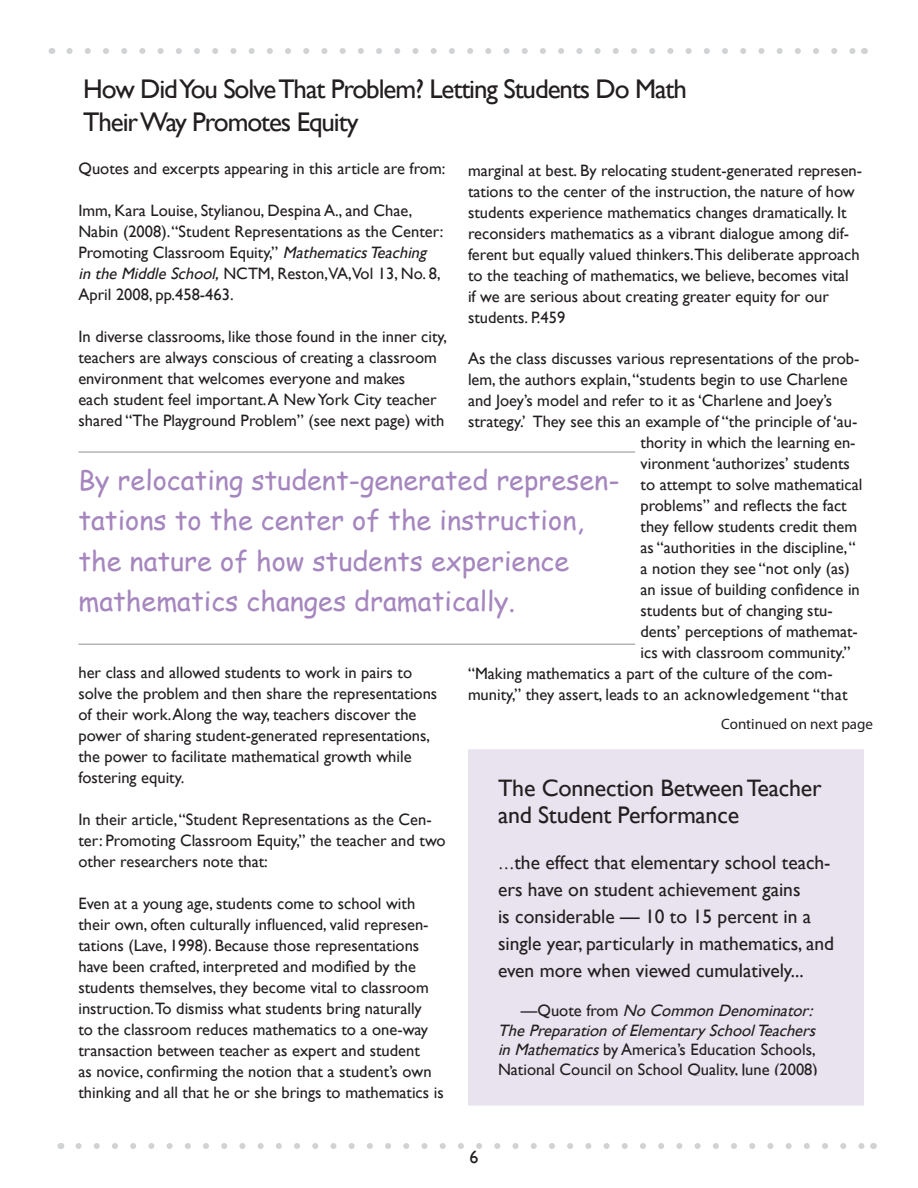
<style>
.page{position:relative;width:918px;height:1188px;background:#fff}
.page>*{position:absolute;margin:0;border:0;box-sizing:border-box;transform-origin:0 0}
.t1{font:27px/40.5px "Comic Sans MS";color:#a586be}
.t2{font:27px/33px "Gill Sans";letter-spacing:-.04em;color:#231f20}
.t3{font:24px/27px "Gill Sans";letter-spacing:-.01em;color:#231f20}
.t4{font:19.5px/27px "Gill Sans";color:#231f20}
.t5{font:16.5px/21px "Gill Sans";color:#231f20}
.t6{font:16.5px "Gill Sans";letter-spacing:.02em;color:#231f20}
.t7{font:15px "Myriad Pro";color:#231f20}
.s1{font-style:italic}
.s2{font-size:16.5px}
</style>
<div class="page">
<div style="left:483px;top:764px;width:366px;height:327px;background:#e9e2ef"></div>
<div style="left:468px;top:749px;width:396px;height:357px;border:30px solid #e9e2ef"></div>
<svg style="left:78px;top:1143px;width:786px;height:6px"></svg>
<svg style="left:69px;top:48px;width:786px;height:6px"></svg>
<hr style="left:78px;top:451px;width:557px;height:2px;background:#b4b5b8">
<hr style="left:78px;top:644px;width:557px;height:1px;background:#b4b5b8">
<h1 class="t2" style="left:83px;top:73px;width:605px">How Did You Solve That Problem? Letting Students Do Math<br>Their Way Promotes Equity</h1>
<p class="t5" style="left:78px;top:159px;width:368px">Quotes and excerpts appearing in this article are from:</p>
<p class="t5" style="left:78px;top:201px;width:367px">Imm, Kara Louise, Stylianou, Despina A., and Chae, Nabin (2008). “Student Representations as the Center:<br>Promoting Classroom Equity,” <span class="s1">MathematicsTeaching in the Middle School,</span>NCTM, Reston,VA,Vol 1 3, No. 8, April 2008, pp.458-463.</p>
<p class="t5" style="left:78px;top:327px;width:370px">In diverse classrooms, like those found in the inner city, teachers are always conscious of creating a classroom environment that welcomes everyone and makes<br>each student feel important. A New York City teacher shared “The Playground Problem” (see next page) with</p>
<p class="t5" style="left:468px;top:160px;width:396px">marginal at best. By relocating student-generated represen&shy;tations to the center of the instruction, the nature of how students experience mathematics changes dramatically. It reconsiders mathematics as a vibrant dialogue among dif&shy;ferent but equally valued thinkers.This deliberate approach to the teaching of mathematics, we believe, becomes vital<br>if we are serious about creating greater equity for our students. P.459</p>
<p class="t5" style="left:468px;top:348px;width:393px">As the class discusses various representations of the prob-</p>
<p class="t5" style="left:468px;top:369px;width:381px">lem, the authors explain, “students begin to use Charlene</p>
<p class="t5" style="left:468px;top:390px;width:366px">and Joey’s model and refer to it as ‘Charlene and Joey’s</p>
<p class="t5" style="left:468px;top:411px;width:391px">strategy.’ They see this an example of “the principle of ‘au-</p>
<p class="t5" style="left:641px;top:432px;width:217px">thority in which the learning en-</p>
<p class="t5" style="left:641px;top:453px;width:211px">vironment ‘authorizes’ students</p>
<p class="t5" style="left:641px;top:474px;width:223px">to attempt to solve mathematical</p>
<p class="t5" style="left:641px;top:495px;width:208px">problems” and reflects the fact</p>
<p class="t5" style="left:641px;top:516px;width:218px">they fellow students credit them</p>
<p class="t5" style="left:641px;top:537px;width:217px">as “authorities in the discipline, “</p>
<p class="t5" style="left:641px;top:558px;width:211px">a notion they see “not only (as)</p>
<p class="t5" style="left:641px;top:579px;width:221px">an issue of building confidence in</p>
<p class="t5" style="left:641px;top:600px;width:194px">students but of changing stu-</p>
<p class="t5" style="left:641px;top:621px;width:219px">dents’ perceptions of mathemat-</p>
<p class="t5" style="left:641px;top:642px;width:211px">ics with classroom community.”</p>
<p class="t5" style="left:468px;top:663px;width:366px">“Making mathematics a part of the culture of the com-</p>
<p class="t6" style="left:468px;top:684px;width:381px">munity,” they assert, leads to an acknowledgement “that</p>
<h1 class="t1" style="left:78px;top:459px;width:543px">By relocating student-generated represen&shy;tations to the center of the instruction, the nature of how students experience mathematics changes dramatically.</h1>
<p class="t5" style="left:78px;top:663px;width:360px">her class and allowed students to work in pairs to solve the problem and then share the representations of their work. Along the way, teachers discover the power of sharing student-generated representations, the power to facilitate mathematical growth while fostering equity.</p>
<p class="t5" style="left:78px;top:810px;width:369px">In their article, “Student Representations as the Cen&shy;ter: Promoting Classroom Equity,” the teacher and two other researchers note that:</p>
<p class="t5" style="left:78px;top:894px;width:367px">Even at a young age, students come to school with their own, often culturally influenced, valid represen&shy;tations (Lave, 1 998). Because those representations have been crafted, interpreted and modified by the students themselves, they become vital to classroom instruction.To dismiss what students bring naturally<br>to the classroom reduces mathematics to a one-way transaction between teacher as expert and student<br>as novice, confirming the notion that a student’s own thinking and all that he or she brings to mathematics is</p>
<p class="t7" style="left:721px;top:715px;width:153px">Continued on next page</p>
<h2 class="t3" style="left:498px;top:775px;width:325px">The Connection Between Teacher and Student Performance</h2>
<p class="t4" style="left:498px;top:850px;width:338px"><span class="s2">…</span>the effect that elementary school teach&shy;ers have on student achievement gains<br>is considerable — 1 0 to 1 5 percent in a single year, particularly in mathematics, and even more when viewed cumulatively...</p>
<p class="t5" style="left:498px;top:1001px;width:324px;line-height:19.5px;text-indent:23px">— Q u o t e f ro m <span class="s1">NoCommonDenominator:<br>ThePreparationofElementarySchoolTeachers inMathematics</span>by America’s Education Schools, National Council on School Quality, June (2008)</p>
</div>
